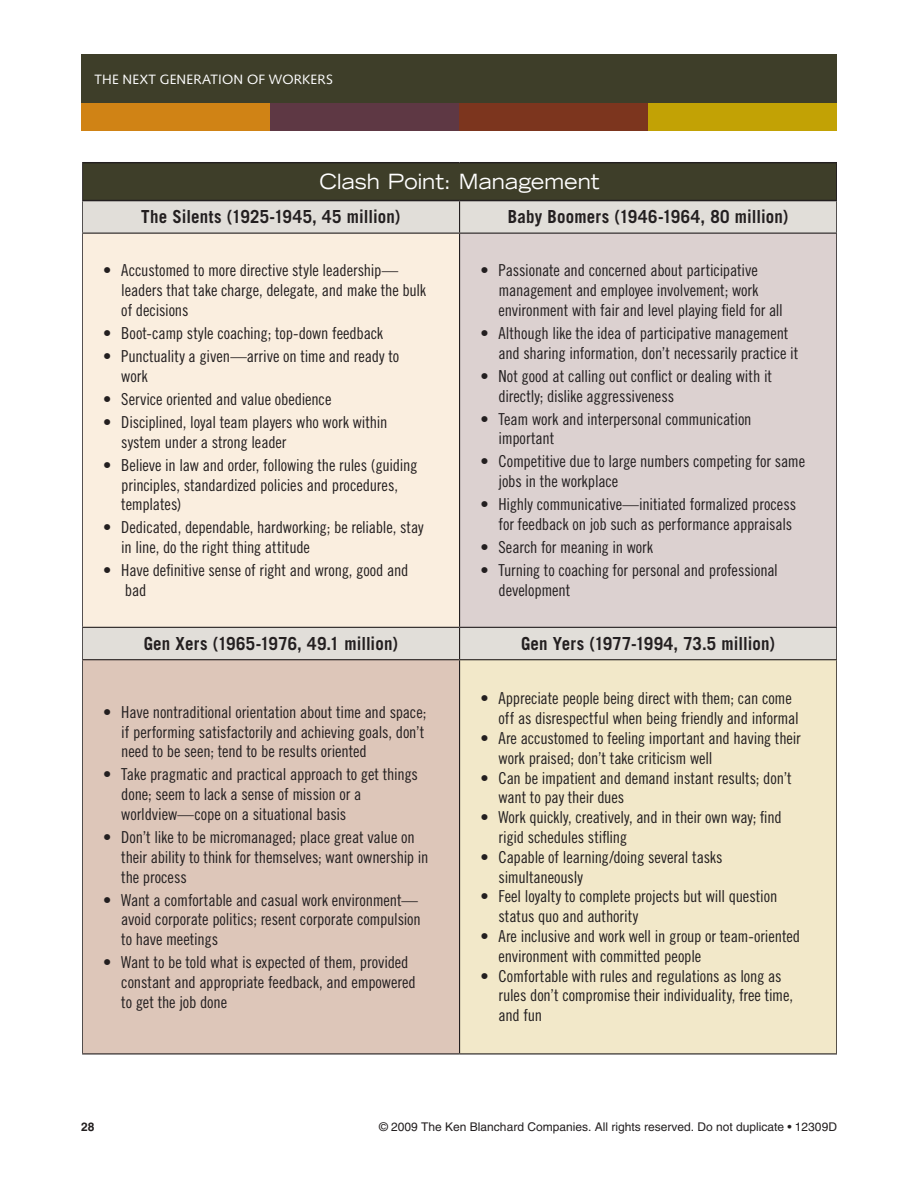
<style>
.page{position:relative;width:918px;height:1188px;background:#fff}
.page>*{position:absolute;margin:0;border:0;box-sizing:border-box;transform-origin:0 0}
.t1{font:expanded 21px "Trade Gothic LT Std";letter-spacing:.005em;color:#fff;scale:.94 1}
.t2{font:700 18px "Trade Gothic LT Std";letter-spacing:.01em;color:#231f20;scale:.94 1}
.t3{font:16.5px/19.8px "Trade Gothic LT Std Cn 18";letter-spacing:-.01em;color:#231f20}
.t4{font:13.5px "Syntax LT Std";letter-spacing:.015em;color:#fff}
.t5{font:12px "Helvetica LT Std";color:#231f20}
.t6{font:700 12px "Helvetica LT Std";color:#231f20}
</style>
<div class="page">
<div style="left:81px;top:102px;width:189px;height:29px;background:#d08315"></div>
<div style="left:270px;top:102px;width:189px;height:29px;background:#5e3844"></div>
<div style="left:459px;top:102px;width:189px;height:29px;background:#7c351e"></div>
<div style="left:648px;top:102px;width:189px;height:29px;background:#c2a205"></div>
<div style="left:81px;top:54px;width:756px;height:49px;background:#3e3e29"></div>
<div style="left:82px;top:163px;width:755px;height:38px;background:#3e3e29"></div>
<div style="left:83px;top:201px;width:753px;height:458px;background:#e1ded9"></div>
<div style="left:82px;top:233px;width:378px;height:394px;background:#faeedf"></div>
<div style="left:460px;top:233px;width:377px;height:394px;background:#dcd1d0"></div>
<div style="left:82px;top:660px;width:378px;height:394px;background:#ddc6b9"></div>
<div style="left:460px;top:660px;width:377px;height:394px;background:#f2e8c9"></div>
<hr style="left:82px;top:200px;width:378px;height:1px;background:#231f20">
<hr style="left:460px;top:200px;width:378px;height:1px;background:#231f20">
<hr style="left:459px;top:201px;width:1px;height:32px;background:#231f20">
<hr style="left:82px;top:233px;width:378px;height:1px;background:#231f20">
<hr style="left:460px;top:233px;width:377px;height:1px;background:#231f20">
<hr style="left:459px;top:234px;width:1px;height:393px;background:#231f20">
<hr style="left:82px;top:627px;width:378px;height:1px;background:#231f20">
<hr style="left:460px;top:627px;width:377px;height:1px;background:#231f20">
<hr style="left:459px;top:628px;width:1px;height:31px;background:#231f20">
<hr style="left:82px;top:659px;width:378px;height:1px;background:#231f20">
<hr style="left:460px;top:659px;width:377px;height:1px;background:#231f20">
<hr style="left:459px;top:660px;width:1px;height:393px;background:#231f20">
<hr style="left:82px;top:1053px;width:378px;height:1px;background:#231f20">
<hr style="left:460px;top:1053px;width:377px;height:1px;background:#231f20">
<p class="t4" style="left:94px;top:71px;width:240px">THE NEXT GENERATION OF WORKERS</p>
<p class="t1" style="left:320px;top:168px;width:300px">Clash Point: Management</p>
<p class="t2" style="left:141px;top:206px;width:277px">The Silents (1925-1945, 45 million)</p>
<p class="t2" style="left:508px;top:206px;width:300px">Baby Boomers (1946-1964, 80 million)</p>
<p class="t3" style="left:121px;top:260px;width:306px;text-indent:-18px">• Accustomed to more directive style leadership— leaders that take charge, delegate, and make the bulk of decisions</p>
<p class="t3" style="left:103px;top:323px;width:282px">• Boot-camp style coaching; top-down feedback</p>
<p class="t3" style="left:121px;top:346px;width:279px;text-indent:-18px">• Punctuality a given—arrive on time and ready to work</p>
<p class="t3" style="left:103px;top:389px;width:230px">• Service oriented and value obedience</p>
<p class="t3" style="left:121px;top:412px;width:268px;text-indent:-18px">• Disciplined, loyal team players who work within system under a strong leader</p>
<p class="t3" style="left:121px;top:455px;width:298px;text-indent:-18px">• Believe in law and order, following the rules (guiding principles, standardized policies and procedures, templates)</p>
<p class="t3" style="left:121px;top:517px;width:304px;text-indent:-18px">• Dedicated, dependable, hardworking; be reliable, stay in line, do the right thing attitude</p>
<p class="t3" style="left:125px;top:560px;width:285px;text-indent:-22px">• Have definitive sense of right and wrong, good and bad</p>
<p class="t3" style="left:499px;top:260px;width:286px;text-indent:-18px">• Passionate and concerned about participative management and employee involvement; work environment with fair and level playing field for all</p>
<p class="t3" style="left:499px;top:323px;width:301px;text-indent:-18px">• Although like the idea of participative management and sharing information, don’t necessarily practice it</p>
<p class="t3" style="left:499px;top:366px;width:275px;text-indent:-18px">• Not good at calling out conflict or dealing with it directly; dislike aggressiveness</p>
<p class="t3" style="left:499px;top:409px;width:255px;text-indent:-18px">• Team work and interpersonal communication important</p>
<p class="t3" style="left:499px;top:452px;width:308px;text-indent:-18px">• Competitive due to large numbers competing for same jobs in the workplace</p>
<p class="t3" style="left:481px;top:494px;width:317px;text-align:right">• Highly communicative—initiated formalized process for feedback on job such as performance appraisals</p>
<p class="t3" style="left:481px;top:537px;width:174px">• Search for meaning in work</p>
<p class="t3" style="left:499px;top:560px;width:281px;text-indent:-18px">• Turning to coaching for personal and professional development</p>
<p class="t2" style="left:144px;top:633px;width:272px">Gen Xers (1965-1976, 49.1 million)</p>
<p class="t2" style="left:521px;top:633px;width:272px">Gen Yers (1977-1994, 73.5 million)</p>
<p class="t3" style="left:121px;top:702px;width:307px;text-indent:-18px">• Have nontraditional orientation about time and space; if performing satisfactorily and achieving goals, don’t need to be seen; tend to be results oriented</p>
<p class="t3" style="left:121px;top:764px;width:298px;text-indent:-18px">• Take pragmatic and practical approach to get things done; seem to lack a sense of mission or a worldview—cope on a situational basis</p>
<p class="t3" style="left:121px;top:827px;width:309px;text-indent:-18px">• Don’t like to be micromanaged; place great value on their ability to think for themselves; want ownership in the process</p>
<p class="t3" style="left:121px;top:890px;width:301px;text-indent:-18px">• Want a comfortable and casual work environment— avoid corporate politics; resent corporate compulsion to have meetings</p>
<p class="t3" style="left:121px;top:952px;width:296px;text-indent:-18px">• Want to be told what is expected of them, provided constant and appropriate feedback, and empowered to get the job done</p>
<p class="t3" style="left:499px;top:688px;width:302px;text-indent:-18px">• Appreciate people being direct with them; can come off as disrespectful when being friendly and informal</p>
<p class="t3" style="left:499px;top:728px;width:304px;text-indent:-18px">• Are accustomed to feeling important and having their work praised; don’t take criticism well</p>
<p class="t3" style="left:499px;top:768px;width:295px;text-indent:-18px">• Can be impatient and demand instant results; don’t want to pay their dues</p>
<p class="t3" style="left:499px;top:807px;width:285px;text-indent:-18px">• Work quickly, creatively, and in their own way; find rigid schedules stifling</p>
<p class="t3" style="left:499px;top:847px;width:226px;text-indent:-18px">• Capable of learning/doing several tasks simultaneously</p>
<p class="t3" style="left:499px;top:886px;width:280px;text-indent:-18px">• Feel loyalty to complete projects but will question status quo and authority</p>
<p class="t3" style="left:499px;top:926px;width:303px;text-indent:-18px">• Are inclusive and work well in group or team-oriented environment with committed people</p>
<p class="t3" style="left:499px;top:966px;width:296px;text-indent:-18px">• Comfortable with rules and regulations as long as rules don’t compromise their individuality, free time, and fun</p>
<p class="t6" style="left:81px;top:1119px;width:8px">28</p>
<p class="t5" style="left:379px;top:1119px;width:459px">© 2009 The Ken Blanchard Companies. All rights reserved. Do not duplicate • 12309D</p>
</div>
